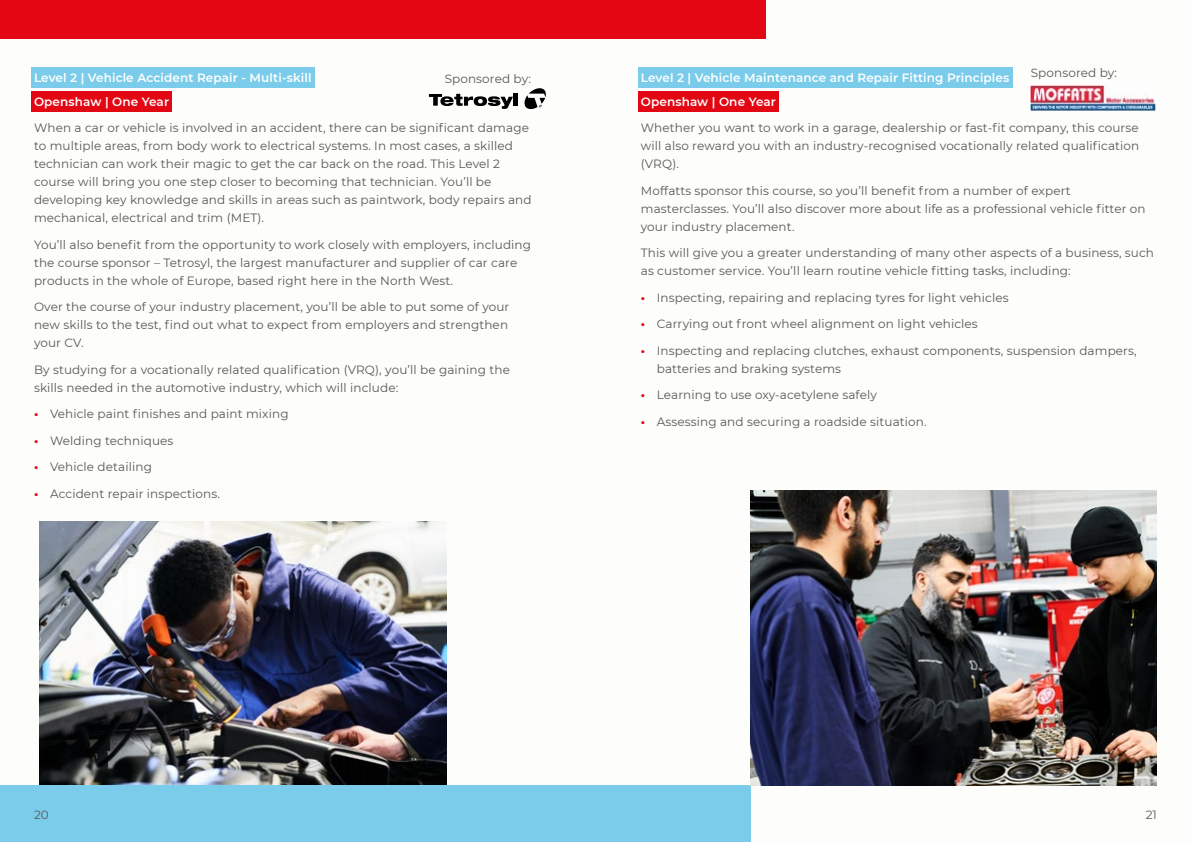
<style>
.page{position:relative;width:1191px;height:842px;background:#fff}
.page>*{position:absolute;margin:0;border:0;box-sizing:border-box;transform-origin:0 0}
.Body_Copy{font:12px/18px "Montserrat";letter-spacing:.01em;color:#575756}
.Level_Course_Title{font:600 12px "Montserrat";letter-spacing:.01em;color:#fff}
.Location_Year_Title{font:600 12px "Montserrat";letter-spacing:.01em;color:#fff}
.s1{font-weight:700;color:#e30613}
</style>
<div class="page">
<div style="left:0;top:0;width:595px;height:842px;background:#fdfdfb"></div>
<div style="left:595px;top:0;width:596px;height:842px;background:#fdfdfb"></div>
<img style="left:40px;top:521px;width:406px;height:264px">
<div style="left:0;top:785px;width:750px;height:57px;background:#7accea"></div>
<div style="left:0;top:0;width:765px;height:38px;background:#e30613"></div>
<div style="left:31px;top:68px;width:283px;height:20px;background:#7accea"></div>
<div style="left:31px;top:91px;width:141px;height:21px;background:#e30613"></div>
<svg style="left:429px;top:94px;width:84px;height:15px"></svg>
<div style="left:513px;top:94px;width:5px;height:12px;background:#000"></div>
<svg style="left:524px;top:88px;width:22px;height:22px"></svg>
<div style="left:638px;top:68px;width:374px;height:20px;background:#7accea"></div>
<div style="left:638px;top:91px;width:140px;height:21px;background:#e30613"></div>
<img style="left:1031px;top:86px;width:126px;height:26px">
<img style="left:750px;top:490px;width:407px;height:295px">
<p class="Body_Copy" style="left:1030px;top:63px;width:88px">Sponsored by:</p>
<p class="Level_Course_Title" style="left:34px;top:69px;width:279px">Level 2 | Vehicle Accident Repair - Multi-skill</p>
<p class="Location_Year_Title" style="left:34px;top:93px;width:137px">Openshaw | One Year</p>
<p class="Body_Copy" style="left:34px;top:118px;width:499px">When a car or vehicle is involved in an accident, there can be significant damage to multiple areas, from body work to electrical systems. In most cases, a skilled technician can work their magic to get the car back on the road. This Level 2 course will bring you one step closer to becoming that technician. You’ll be developing key knowledge and skills in areas such as paintwork, body repairs and mechanical, electrical and trim (MET).</p>
<p class="Body_Copy" style="left:34px;top:235px;width:498px">You’ll also benefit from the opportunity to work closely with employers, including the course sponsor – Tetrosyl, the largest manufacturer and supplier of car care products in the whole of Europe, based right here in the North West.</p>
<p class="Body_Copy" style="left:34px;top:298px;width:477px;text-align:justify">Over the course of your industry placement, you’ll be able to put some of your new skills to the test, find out what to expect from employers and strengthen your CV.</p>
<p class="Body_Copy" style="left:34px;top:360px;width:477px">By studying for a vocationally related qualification (VRQ), you’ll be gaining the skills needed in the automotive industry, which will include:</p>
<p class="Body_Copy" style="left:34px;top:405px;width:256px"><span class="s1">•</span> Vehicle paint finishes and paint mixing</p>
<p class="Body_Copy" style="left:34px;top:431px;width:141px"><span class="s1">•</span> Welding techniques</p>
<p class="Body_Copy" style="left:34px;top:458px;width:119px"><span class="s1">•</span> Vehicle detailing</p>
<p class="Body_Copy" style="left:34px;top:484px;width:187px"><span class="s1">•</span> Accident repair inspections.</p>
<p class="Body_Copy" style="left:445px;top:70px;width:88px">Sponsored by:</p>
<p class="Level_Course_Title" style="left:641px;top:69px;width:370px">Level 2 | Vehicle Maintenance and Repair Fitting Principles</p>
<p class="Location_Year_Title" style="left:641px;top:93px;width:137px">Openshaw | One Year</p>
<p class="Body_Copy" style="left:641px;top:118px;width:500px;text-align:justify">Whether you want to work in a garage, dealership or fast-fit company, this course will also reward you with an industry-recognised vocationally related qualification (VRQ).</p>
<p class="Body_Copy" style="left:641px;top:181px;width:506px">Moffatts sponsor this course, so you’ll benefit from a number of expert masterclasses. You’ll also discover more about life as a professional vehicle fitter on your industry placement.</p>
<p class="Body_Copy" style="left:641px;top:244px;width:514px">This will give you a greater understanding of many other aspects of a business, such as customer service. You’ll learn routine vehicle fitting tasks, including:</p>
<p class="Body_Copy" style="left:641px;top:288px;width:369px"><span class="s1">•</span> Inspecting, repairing and replacing tyres for light vehicles</p>
<p class="Body_Copy" style="left:641px;top:315px;width:338px"><span class="s1">•</span> Carrying out front wheel alignment on light vehicles</p>
<p class="Body_Copy" style="left:657px;top:341px;width:481px;text-indent:-16px"><span class="s1">•</span> Inspecting and replacing clutches, exhaust components, suspension dampers, batteries and braking systems</p>
<p class="Body_Copy" style="left:641px;top:386px;width:238px"><span class="s1">•</span> Learning to use oxy-acetylene safely</p>
<p class="Body_Copy" style="left:641px;top:412px;width:287px"><span class="s1">•</span> Assessing and securing a roadside situation.</p>
<p class="Body_Copy" style="left:34px;top:806px;width:16px">20</p>
<p class="Body_Copy" style="left:1145px;top:806px;width:13px">21</p>
</div>
